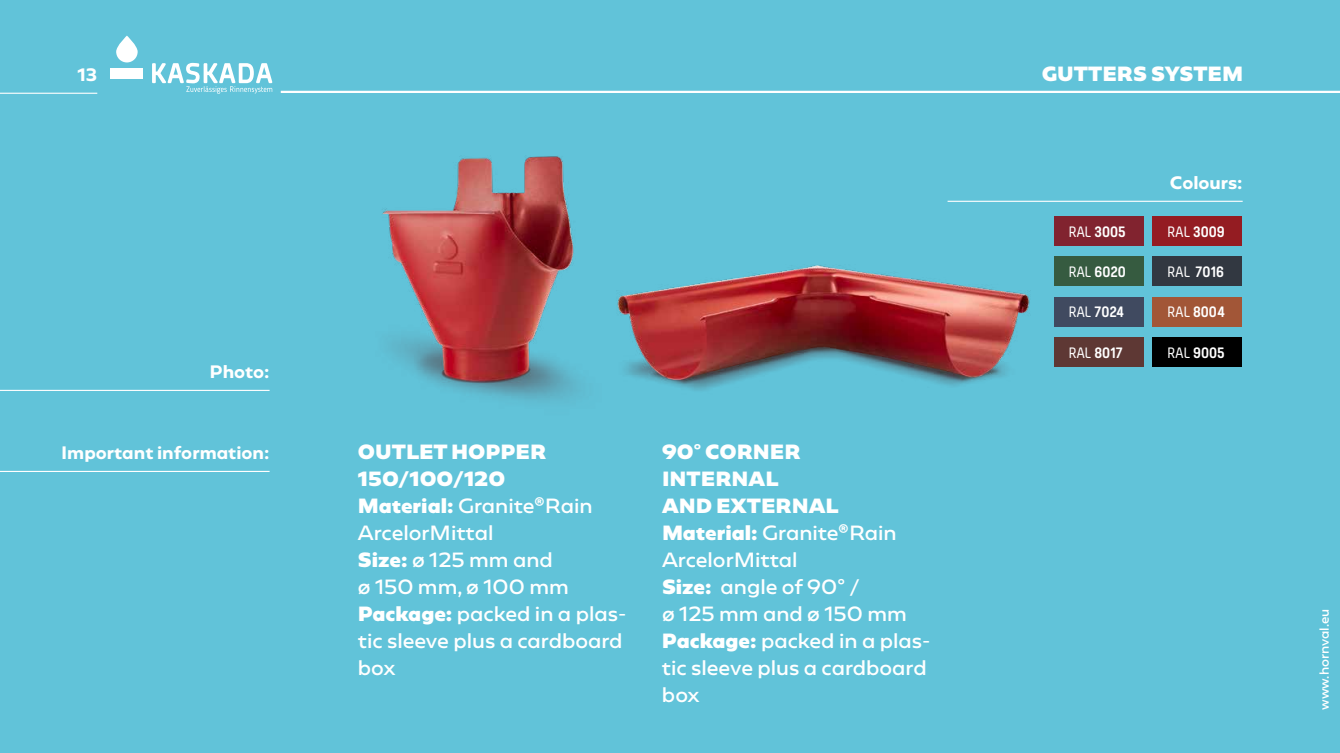
<style>
.page{position:relative;width:1340px;height:753px;background:#fff}
.page>*{position:absolute;margin:0;border:0;box-sizing:border-box;transform-origin:0 0}
.t1{font:18px/27px "Geometrica";color:#fff}
.t2{font:900 18px "Geometrica";color:#fff}
.t3{font:700 15.75px "Hansom FY";color:#fff}
.t4{font:700 15.75px "Geometrica";color:#fff}
.t5{font:11.25px "Geometrica";color:#fff}
.s1{font-weight:900}
.s2{font-weight:400}
</style>
<div class="page">
<div style="left:0;top:0;width:1339px;height:753px;background:#61c3d9"></div>
<hr style="left:0;top:93px;width:97px;height:1px;background:#fff">
<hr style="left:281px;top:91px;width:1058px;height:2px;background:#fff">
<hr style="left:0;top:471px;width:269px;height:1px;background:#fff">
<hr style="left:0;top:390px;width:269px;height:1px;background:#fff">
<hr style="left:947px;top:201px;width:295px;height:1px;background:#fff">
<svg style="left:116px;top:36px;width:22px;height:26px"></svg>
<div style="left:111px;top:68px;width:32px;height:11px;background:#fff"></div>
<svg style="left:152px;top:63px;width:120px;height:31px"></svg>
<img style="left:339px;top:90px;width:295px;height:310px">
<img style="left:538px;top:239px;width:492px;height:161px">
<div style="left:1053px;top:216px;width:90px;height:30px;background:#81232f"></div>
<div style="left:1152px;top:216px;width:90px;height:30px;background:#941c22"></div>
<div style="left:1053px;top:256px;width:90px;height:30px;background:#365b40"></div>
<div style="left:1053px;top:297px;width:90px;height:30px;background:#404a60"></div>
<div style="left:1152px;top:297px;width:90px;height:30px;background:#a25637"></div>
<div style="left:1053px;top:337px;width:90px;height:30px;background:#5e3834"></div>
<div style="left:1152px;top:337px;width:90px;height:30px;background:#000"></div>
<div style="left:1152px;top:256px;width:90px;height:30px;background:#323841"></div>
<p class="t4" style="left:77px;top:64px;width:21px">13</p>
<p class="t2" style="left:1041px;top:61px;width:203px">GUTTERS SYSTEM</p>
<p class="t4" style="left:1169px;top:172px;width:74px">Colours:</p>
<p class="t4" style="left:210px;top:361px;width:61px">Photo:</p>
<p class="t4" style="left:61px;top:442px;width:210px">Important information:</p>
<p class="t1" style="left:358px;top:438px;width:270px"><span class="s1">OUTLET HOPPER<br>150/100/120<br>Material:</span> Granite®Rain<br>ArcelorMittal<br><span class="s1">Size:</span> ø 125 mm and<br>ø 150 mm, ø 100 mm<br><span class="s1">Package:</span> packed in a plas&shy;tic sleeve plus a cardboard box</p>
<p class="t1" style="left:662px;top:438px;width:270px"><span class="s1">90° CORNER<br>INTERNAL<br>AND EXTERNAL<br>Material:</span> Granite®Rain<br>ArcelorMittal<br><span class="s1">Size:</span> angle of 90° /<br>ø 125 mm and ø 150 mm<br><span class="s1">Package:</span> packed in a plas&shy;tic sleeve plus a cardboard box</p>
<p class="t3" style="left:1068px;top:222px;width:58px"><span class="s2">RAL</span> 3005</p>
<p class="t3" style="left:1167px;top:222px;width:59px"><span class="s2">RAL</span> 3009</p>
<p class="t3" style="left:1068px;top:263px;width:58px"><span class="s2">RAL</span> 6020</p>
<p class="t3" style="left:1068px;top:303px;width:57px"><span class="s2">RAL</span> 7024</p>
<p class="t3" style="left:1167px;top:303px;width:59px"><span class="s2">RAL</span> 8004</p>
<p class="t3" style="left:1068px;top:343px;width:56px"><span class="s2">RAL</span> 8017</p>
<p class="t3" style="left:1167px;top:343px;width:59px"><span class="s2">RAL</span> 9005</p>
<p class="t3" style="left:1167px;top:263px;width:58px"><span class="s2">RAL</span> 7016</p>
<p class="t5" style="left:1316px;top:710px;width:102px;rotate:-90deg">www.hornval.eu</p>
</div>
